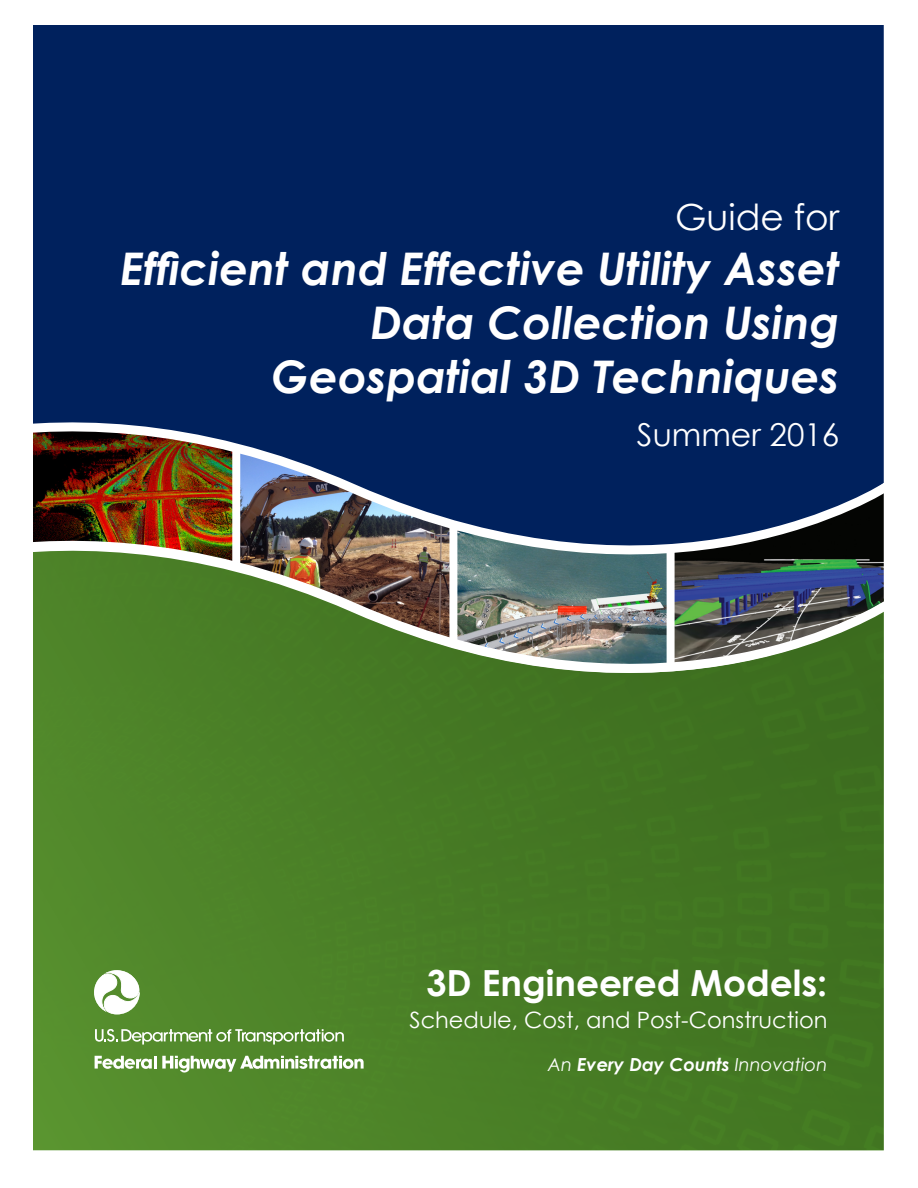
<style>
.page{position:relative;width:918px;height:1188px;background:#fff}
.page>*{position:absolute;margin:0;border:0;box-sizing:border-box;transform-origin:0 0}
.t1{font:italic 700 45px/54px "Century Gothic";color:#fff;text-align:right}
.t2{font:700 36px "Century Gothic";color:#fff}
.t3{font:36px "Century Gothic";color:#fff}
.t4{font:31.5px "Century Gothic";color:#fff}
.t5{font:22.5px "Century Gothic";color:#fff}
.t6{font:italic 700 18px "Century Gothic";color:#fff}
.s1{font-weight:400}
</style>
<div class="page">
<svg style="left:33px;top:759px;width:851px;height:391px;background:#487d25"></svg>
<div style="left:33px;top:25px;width:851px;height:323px;background:#00215d"></div>
<svg style="left:33px;top:348px;width:851px;height:119px;background:#0a265c"></svg>
<img style="left:33px;top:467px;width:851px;height:292px">
<svg style="left:95px;top:1029px;width:249px;height:16px;background:#81a965"></svg>
<svg style="left:95px;top:1056px;width:269px;height:17px"></svg>
<svg style="left:94px;top:970px;width:46px;height:44px"></svg>
<p class="t3" style="left:675px;top:195px;width:166px">Guide for</p>
<p class="t1" style="left:120px;top:240px;width:721px">Efficient and Effective Utility Asset<br>Data Collection Using<br>Geospatial 3D Techniques</p>
<p class="t4" style="left:637px;top:415px;width:204px">Summer 2016</p>
<p class="t2" style="left:426px;top:960px;width:403px">3D Engineered Models:</p>
<p class="t5" style="left:409px;top:1006px;width:419px">Schedule, Cost, and Post-Construction</p>
<p class="t6" style="left:548px;top:1053px;width:281px"><span class="s1">An</span> Every Day Counts <span class="s1">Innovation</span></p>
</div>
